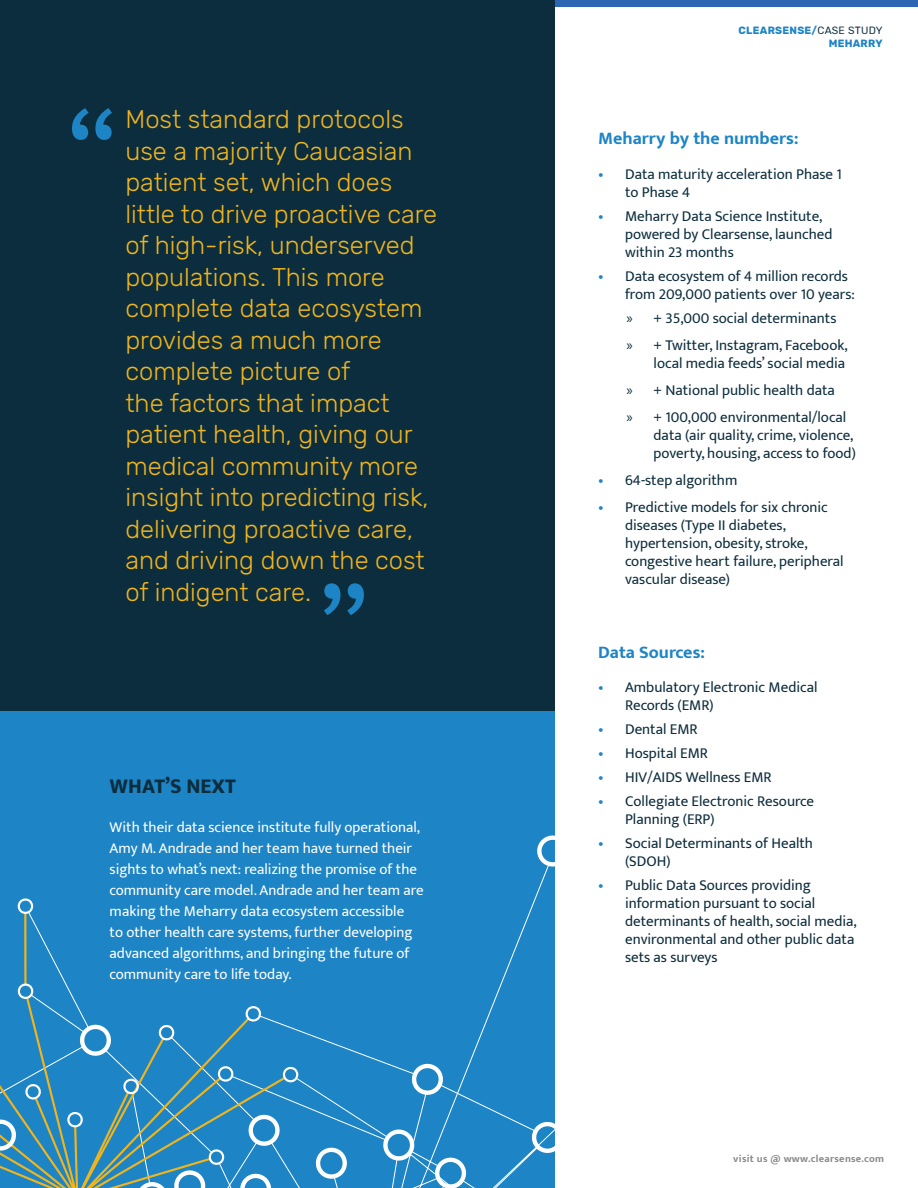
<style>
.page{position:relative;width:918px;height:1188px;background:#fff}
.page>*{position:absolute;margin:0;border:0;box-sizing:border-box;transform-origin:0 0}
.t1{font:120px "Mukta";color:#1d84c5}
.Quote_-_Full_Width{font:300 25.5px/31.5px "Rubik";color:#f0b51d}
.t2{font:800 21px "Mukta";color:#0c2d3d}
.t3{font:700 18px "Mukta";color:#1d84c5}
.t4{font:15px/18px "Mukta";color:#0c2d3d}
.t5{font:15px/21px "Mukta";color:#fff}
.t6{font:15px/18px "Mukta";color:#0c2c3c}
.t7{font:700 10.5px/13.5px "Rubik";letter-spacing:.025em;color:#1d84c5;text-align:right}
.t8{font:700 10.5px "Mukta";letter-spacing:.025em;color:#8c8b8b}
.s1{font-weight:400;color:#0c2d3d}
.s2{color:#1d84c5}
.s3{font-family:"Myriad Pro"}
</style>
<div class="page">
<div style="left:0;top:0;width:918px;height:7px;background:#2c65b1"></div>
<div style="left:0;top:711px;width:554px;height:477px;background:#1d84c5"></div>
<svg style="left:0;top:835px;width:554px;height:353px"></svg>
<div style="left:0;top:0;width:554px;height:711px;background:#0c2d3d"></div>
<p class="t1" style="left:68px;top:86px;width:49px">“</p>
<p class="Quote_-_Full_Width" style="left:125px;top:104px;width:313px">Most standard protocols use a majority Caucasian patient set, which does little to drive proactive care of high-risk, underserved populations. This more complete data ecosystem provides a much more complete picture of<br>the factors that impact patient health, giving our medical community more insight into predicting risk, delivering proactive care, and driving down the cost of indigent care.</p>
<p class="t1" style="left:368px;top:637px;width:49px;rotate:-180deg">“</p>
<p class="t2" style="left:110px;top:774px;width:128px">WHAT’S NEXT</p>
<p class="t5" style="left:110px;top:816px;width:315px">With their data science institute fully operational, Amy M. Andrade and her team have turned their sights to what’s next: realizing the promise of the community care model. Andrade and her team are making the Meharry data ecosystem accessible<br>to other health care systems, further developing advanced algorithms, and bringing the future of community care to life today.</p>
<p class="t7" style="left:739px;top:23px;width:146px">CLEARSENSE/<span class="s1">CASE STUDY<br></span>MEHARRY</p>
<p class="t3" style="left:598px;top:127px;width:202px">Meharry by the numbers:</p>
<p class="t4" style="left:625px;top:164px;width:218px;text-indent:-27px"><span class="s2">•</span> Data maturity acceleration Phase 1 to Phase 4</p>
<p class="t4" style="left:625px;top:206px;width:209px;text-indent:-27px"><span class="s2">•</span> Meharry Data Science Institute, powered by Clearsense, launched within 23 months</p>
<p class="t4" style="left:625px;top:266px;width:231px;text-indent:-27px"><span class="s2">•</span> Data ecosystem of 4 million records from 209,000 patients over 10 years:</p>
<p class="t4" style="left:627px;top:308px;width:211px"><span class="s3">»</span> + 35,000 social determinants</p>
<p class="t4" style="left:627px;top:335px;width:223px;text-align:right"><span class="s3">»</span> + Twitter, Instagram, Facebook, local media feeds’ social media</p>
<p class="t4" style="left:627px;top:380px;width:210px"><span class="s3">»</span> + National public health data</p>
<p class="t4" style="left:654px;top:407px;width:204px;text-indent:-27px"><span class="s3">»</span> + 100,000 environmental/local data (air quality, crime, violence, poverty, housing, access to food)</p>
<p class="t4" style="left:598px;top:470px;width:141px"><span class="s2">•</span> 64-step algorithm</p>
<p class="t4" style="left:625px;top:497px;width:220px;text-indent:-27px"><span class="s2">•</span> Predictive models for six chronic diseases (Type II diabetes, hypertension, obesity, stroke, congestive heart failure, peripheral vascular disease)</p>
<p class="t3" style="left:598px;top:641px;width:108px">Data Sources:</p>
<p class="t6" style="left:625px;top:678px;width:194px;text-indent:-27px"><span class="s2">•</span> Ambulatory Electronic Medical<br>Records (EMR)</p>
<p class="t6" style="left:598px;top:720px;width:101px"><span class="s2">•</span> Dental EMR</p>
<p class="t6" style="left:598px;top:744px;width:111px"><span class="s2">•</span> Hospital EMR</p>
<p class="t6" style="left:598px;top:768px;width:175px"><span class="s2">•</span> HIV/AIDS Wellness EMR</p>
<p class="t6" style="left:625px;top:792px;width:190px;text-indent:-27px"><span class="s2">•</span> Collegiate Electronic Resource<br>Planning (ERP)</p>
<p class="t6" style="left:625px;top:834px;width:189px;text-indent:-27px"><span class="s2">•</span> Social Determinants of Health (SDOH)</p>
<p class="t6" style="left:625px;top:876px;width:233px;text-indent:-27px"><span class="s2">•</span> Public Data Sources providing information pursuant to social determinants of health, social media, environmental and other public data sets as surveys</p>
<p class="t8" style="left:733px;top:1152px;width:152px">visit us @ www.clearsense.com</p>
</div>
